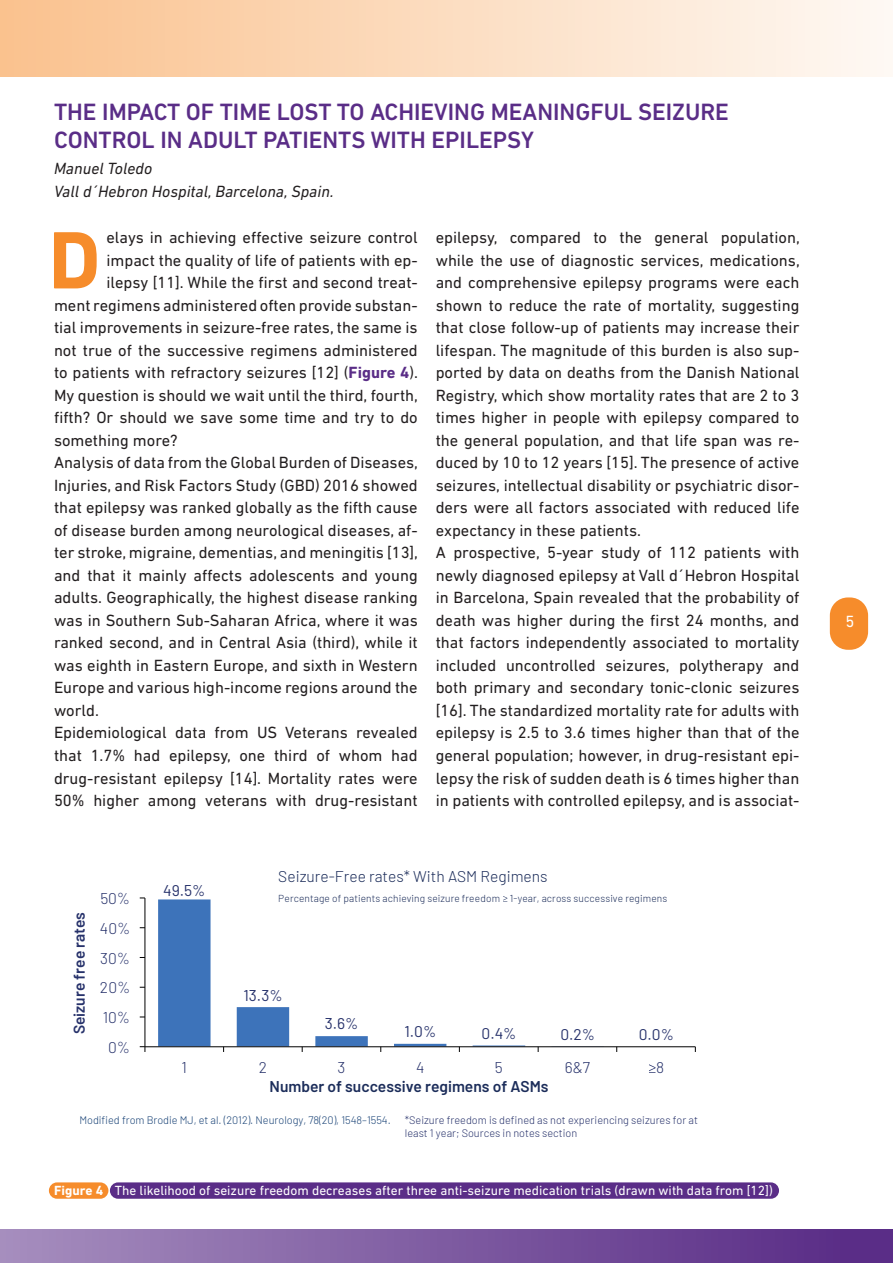
<style>
.page{position:relative;width:893px;height:1263px;background:#fff}
.page>*{position:absolute;margin:0;border:0;box-sizing:border-box;transform-origin:0 0}
.t1{font:700 82.65px "DIN Next LT Pro";color:#f68c2b}
.Heading_1{font:500 24px/27.6px "DIN Next LT Pro";color:#5a2d87}
.t2{font:16.5px/22.5px "DIN Next LT Pro";color:#231f20;text-align:justify}
.t3{font:italic 16.5px "DIN Next LT Pro";color:#231f20}
.t4{font:16.5px "DIN Next LT Pro";color:#fff}
.t5{font:300 15.6px "Barlow";color:#1c2d5a}
.t6{font:600 15.6px "Barlow";color:#1c2d5a}
.t7{font:15.6px "Barlow";color:#27326b}
.t8{font:300 15.6px "Barlow";color:#27326b}
.t9{font:600 15.6px "Barlow";color:#27326b}
.t10{font:13.5px "DIN Next LT Pro";color:#fff}
.t11{font:300 10.95px/13px "Barlow";color:#27326b}
.t12{font:300 10.95px "Barlow";letter-spacing:-.005em;color:#174175}
.t13{font:300 10.2px "Barlow";letter-spacing:.01em;color:#1c2d5a}
.s1{font-weight:700;color:#5a2d87}
.s2{font-weight:700}
</style>
<div class="page">
<div style="left:830px;top:597px;width:38px;height:53px;background:#f68c2b;border-radius:18px"></div>
<div style="left:0;top:0;width:892px;height:77px;background:linear-gradient(to right,#fac18d,#fef9f4)"></div>
<div style="left:0;top:1230px;width:893px;height:33px;background:linear-gradient(to right,#a68ebe,#562884)"></div>
<div style="left:110px;top:1182px;width:669px;height:17px;background:#5a2d87;border-radius:8px"></div>
<div style="left:49px;top:1182px;width:59px;height:17px;background:#f68c2b;border-radius:8px"></div>
<svg style="left:158px;top:899px;width:368px;height:147px"></svg>
<hr style="left:145px;top:898px;width:1px;height:149px;background:#000001">
<hr style="left:145px;top:1046px;width:550px;height:1px;background:#000001">
<svg style="left:140px;top:1046px;width:6px;height:6px"></svg>
<svg style="left:649px;top:1064px;width:6px;height:9px"></svg>
<p class="Heading_1" style="left:54px;top:98px;width:676px">THE IMPACT OF TIME LOST TO ACHIEVING MEANINGFUL SEIZURE<br>CONTROL IN ADULT PATIENTS WITH EPILEPSY</p>
<p class="t3" style="left:54px;top:159px;width:100px">Manuel Toledo</p>
<p class="t3" style="left:54px;top:182px;width:281px">Vall d´Hebron Hospital, Barcelona, Spain.</p>
<p class="t1" style="left:49px;top:212px;width:54px">D</p>
<p class="t2" style="left:106px;top:226px;width:313px">elays in achieving effective seizure control</p>
<p class="t2" style="left:106px;top:249px;width:313px">impact the quality of life of patients with ep-</p>
<p class="t2" style="left:106px;top:271px;width:313px">ilepsy [11]. While the first and second treat-</p>
<p class="t2" style="left:54px;top:294px;width:365px">ment regimens administered often provide substan-</p>
<p class="t2" style="left:54px;top:316px;width:365px">tial improvements in seizure-free rates, the same is</p>
<p class="t2" style="left:54px;top:339px;width:365px">not true of the successive regimens administered</p>
<p class="t2" style="left:54px;top:361px;width:366px">to patients with refractory seizures [12] (<span class="s1">Figure 4</span>).</p>
<p class="t2" style="left:54px;top:384px;width:366px">My question is should we wait until the third, fourth,</p>
<p class="t2" style="left:54px;top:406px;width:365px">fifth? Or should we save some time and try to do</p>
<p class="t2" style="left:54px;top:429px;width:125px">something more?</p>
<p class="t2" style="left:54px;top:451px;width:366px">Analysis of data from the Global Burden of Diseases, Injuries, and Risk Factors Study (GBD) 2016 showed that epilepsy was ranked globally as the fifth cause of disease burden among neurological diseases, af&shy;ter stroke, migraine, dementias, and meningitis [13], and that it mainly affects adolescents and young adults. Geographically, the highest disease ranking was in Southern Sub-Saharan Africa, where it was ranked second, and in Central Asia (third), while it was eighth in Eastern Europe, and sixth in Western Europe and various high-income regions around the world.</p>
<p class="t2" style="left:54px;top:721px;width:365px">Epidemiological data from US Veterans revealed that 1.7% had epilepsy, one third of whom had drug-resistant epilepsy [14]. Mortality rates were 50% higher among veterans with drug-resistant</p>
<p class="t2" style="left:436px;top:226px;width:366px">epilepsy, compared to the general population, while the use of diagnostic services, medications, and comprehensive epilepsy programs were each shown to reduce the rate of mortality, suggesting that close follow-up of patients may increase their lifespan. The magnitude of this burden is also sup&shy;ported by data on deaths from the Danish National Registry, which show mortality rates that are 2 to 3 times higher in people with epilepsy compared to the general population, and that life span was re&shy;duced by 10 to 12 years [15]. The presence of active seizures, intellectual disability or psychiatric disor&shy;ders were all factors associated with reduced life expectancy in these patients.</p>
<p class="t2" style="left:436px;top:541px;width:365px">A prospective, 5-year study of 112 patients with newly diagnosed epilepsy at Vall d´Hebron Hospital in Barcelona, Spain revealed that the probability of death was higher during the first 24 months, and that factors independently associated to mortality included uncontrolled seizures, polytherapy and both primary and secondary tonic-clonic seizures [16]. The standardized mortality rate for adults with epilepsy is 2.5 to 3.6 times higher than that of the general population; however, in drug-resistant epi&shy;lepsy the risk of sudden death is 6 times higher than in patients with controlled epilepsy, and is associat-</p>
<p class="t9" style="left:68px;top:1034px;width:124px;rotate:-90deg">Seizure free rates</p>
<p class="t8" style="left:100px;top:887px;width:31px">50%</p>
<p class="t8" style="left:100px;top:917px;width:32px">40%</p>
<p class="t8" style="left:100px;top:947px;width:31px">30%</p>
<p class="t8" style="left:100px;top:976px;width:32px">20%</p>
<p class="t8" style="left:103px;top:1006px;width:29px">10%</p>
<p class="t8" style="left:108px;top:1036px;width:23px">0%</p>
<p class="t7" style="left:163px;top:879px;width:44px">49.5%</p>
<p class="t5" style="left:278px;top:865px;width:271px">Seizure-Free rates* With ASM Regimens</p>
<p class="t13" style="left:278px;top:890px;width:390px">Percentage of patients achieving seizure freedom 1-year, across successive regimens</p>
<p class="t7" style="left:243px;top:984px;width:41px">13.3%</p>
<p class="t7" style="left:325px;top:1012px;width:35px">3.6%</p>
<p class="t7" style="left:404px;top:1020px;width:33px">1.0%</p>
<p class="t7" style="left:482px;top:1022px;width:36px">0.4%</p>
<p class="t7" style="left:560px;top:1022px;width:36px">0.2%</p>
<p class="t7" style="left:639px;top:1023px;width:37px">0.0%</p>
<p class="t8" style="left:182px;top:1056px;width:7px">1</p>
<p class="t8" style="left:259px;top:1056px;width:10px">2</p>
<p class="t8" style="left:338px;top:1056px;width:9px">3</p>
<p class="t8" style="left:416px;top:1056px;width:10px">4</p>
<p class="t8" style="left:495px;top:1056px;width:9px">5</p>
<p class="t8" style="left:565px;top:1056px;width:27px">6&amp;7</p>
<p class="t8" style="left:656px;top:1056px;width:10px">8</p>
<p class="t6" style="left:270px;top:1075px;width:280px">Number of successive regimens of ASMs</p>
<p class="t11" style="left:405px;top:1113px;width:295px">*Seizure freedom is defined as not experiencing seizures for at least 1 year; Sources in notes section</p>
<p class="t12" style="left:79px;top:1112px;width:313px">Modified from Brodie MJ, et al. (2012). Neurology, 78(20), 1548–1554.</p>
<p class="t10" style="left:54px;top:1182px;width:720px"><span class="s2">Figure 4</span> The likelihood of seizure freedom decreases after three anti-seizure medication trials (drawn with data from [12])</p>
<p class="t4" style="left:845px;top:612px;width:10px">5</p>
</div>
